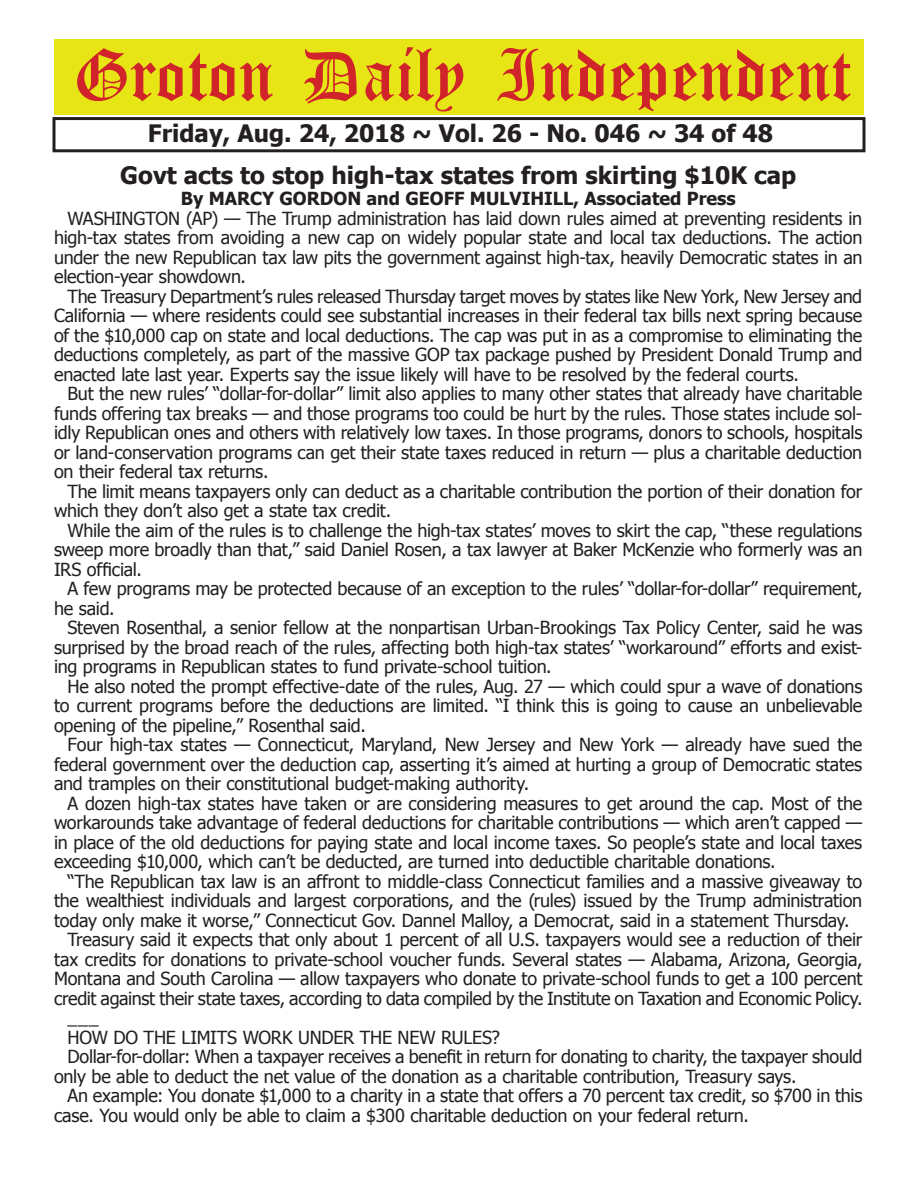
<style>
.page{position:relative;width:918px;height:1188px;background:#fff}
.page>*{position:absolute;margin:0;border:0;box-sizing:border-box;transform-origin:0 0}
.t1{font:54px "Old English Five";color:#d1232a}
.t2{font:700 24px "Tahoma";color:#231f20}
.t3{font:18px/19.5px "Tahoma";letter-spacing:-.015em;color:#231f20;text-align:justify}
.t4{font:700 18px "Tahoma";color:#231f20}
</style>
<div class="page">
<div style="left:52px;top:117px;width:814px;height:35px;border:3px solid #231f20"></div>
<div style="left:54px;top:40px;width:810px;height:75px;background:#e7e515"></div>
<h1 class="t1" style="left:73px;top:50px;width:779px">Groton Daily Independent</h1>
<h2 class="t2" style="left:148px;top:116px;width:627px">Friday, Aug. 24, 2018 ~ Vol. 26 - No. 046 ~ 34 of 48</h2>
<h2 class="t2" style="left:120px;top:158px;width:678px">Govt acts to stop high-tax states from skirting $10K cap</h2>
<p class="t4" style="left:181px;top:186px;width:556px">By MARCY GORDON and GEOFF MULVIHILL, Associated Press</p>
<p class="t3" style="left:54px;top:208px;width:810px;text-indent:14px">WASHINGTON (AP) — The Trump administration has laid down rules aimed at preventing residents in high-tax states from avoiding a new cap on widely popular state and local tax deductions. The action under the new Republican tax law pits the government against high-tax, heavily Democratic states in an election-year showdown.</p>
<p class="t3" style="left:54px;top:286px;width:810px;text-indent:14px">The Treasury Department’s rules released Thursday target moves by states like New York, New Jersey and California — where residents could see substantial increases in their federal tax bills next spring because of the $10,000 cap on state and local deductions. The cap was put in as a compromise to eliminating the deductions completely, as part of the massive GOP tax package pushed by President Donald Trump and enacted late last year. Experts say the issue likely will have to be resolved by the federal courts.</p>
<p class="t3" style="left:54px;top:383px;width:810px;text-indent:14px">But the new rules’ “dollar-for-dollar” limit also applies to many other states that already have charitable funds offering tax breaks — and those programs too could be hurt by the rules. Those states include sol&shy;idly Republican ones and others with relatively low taxes. In those programs, donors to schools, hospitals or land-conservation programs can get their state taxes reduced in return — plus a charitable deduction on their federal tax returns.</p>
<p class="t3" style="left:54px;top:481px;width:810px;text-indent:14px">The limit means taxpayers only can deduct as a charitable contribution the portion of their donation for which they don’t also get a state tax credit.</p>
<p class="t3" style="left:54px;top:520px;width:810px;text-indent:14px">While the aim of the rules is to challenge the high-tax states’ moves to skirt the cap, “these regulations sweep more broadly than that,” said Daniel Rosen, a tax lawyer at Baker McKenzie who formerly was an IRS official.</p>
<p class="t3" style="left:54px;top:578px;width:810px;text-indent:14px">A few programs may be protected because of an exception to the rules’ “dollar-for-dollar” requirement, he said.</p>
<p class="t3" style="left:54px;top:617px;width:810px;text-indent:14px">Steven Rosenthal, a senior fellow at the nonpartisan Urban-Brookings Tax Policy Center, said he was surprised by the broad reach of the rules, affecting both high-tax states’ “workaround” efforts and exist&shy;ing programs in Republican states to fund private-school tuition.</p>
<p class="t3" style="left:54px;top:676px;width:810px;text-indent:14px">He also noted the prompt effective-date of the rules, Aug. 27 — which could spur a wave of donations to current programs before the deductions are limited. “I think this is going to cause an unbelievable opening of the pipeline,” Rosenthal said.</p>
<p class="t3" style="left:54px;top:734px;width:810px;text-indent:14px">Four high-tax states — Connecticut, Maryland, New Jersey and New York — already have sued the federal government over the deduction cap, asserting it’s aimed at hurting a group of Democratic states and tramples on their constitutional budget-making authority.</p>
<p class="t3" style="left:54px;top:793px;width:810px;text-indent:14px">A dozen high-tax states have taken or are considering measures to get around the cap. Most of the workarounds take advantage of federal deductions for charitable contributions — which aren’t capped — in place of the old deductions for paying state and local income taxes. So people’s state and local taxes exceeding $10,000, which can’t be deducted, are turned into deductible charitable donations.</p>
<p class="t3" style="left:68px;top:871px;width:796px">“The Republican tax law is an affront to middle-class Connecticut families and a massive giveaway to</p>
<p class="t3" style="left:54px;top:890px;width:810px">the wealthiest individuals and largest corporations, and the (rules) issued by the Trump administration</p>
<p class="t3" style="left:54px;top:910px;width:797px">today only make it worse,” Connecticut Gov. Dannel Malloy, a Democrat, said in a statement Thursday.</p>
<p class="t3" style="left:68px;top:929px;width:796px">Treasury said it expects that only about 1 percent of all U.S. taxpayers would see a reduction of their</p>
<p class="t3" style="left:54px;top:949px;width:810px">tax credits for donations to private-school voucher funds. Several states — Alabama, Arizona, Georgia,</p>
<p class="t3" style="left:54px;top:968px;width:810px">Montana and South Carolina — allow taxpayers who donate to private-school funds to get a 100 percent</p>
<p class="t3" style="left:54px;top:988px;width:810px">credit against their state taxes, according to data compiled by the Institute on Taxation and Economic Policy.</p>
<p class="t3" style="left:68px;top:1007px;width:33px">___</p>
<p class="t3" style="left:68px;top:1027px;width:434px">HOW DO THE LIMITS WORK UNDER THE NEW RULES?</p>
<p class="t3" style="left:68px;top:1046px;width:796px">Dollar-for-dollar: When a taxpayer receives a benefit in return for donating to charity, the taxpayer should</p>
<p class="t3" style="left:54px;top:1066px;width:744px">only be able to deduct the net value of the donation as a charitable contribution, Treasury says.</p>
<p class="t3" style="left:68px;top:1085px;width:796px">An example: You donate $1,000 to a charity in a state that offers a 70 percent tax credit, so $700 in this</p>
<p class="t3" style="left:54px;top:1105px;width:696px">case. You would only be able to claim a $300 charitable deduction on your federal return.</p>
</div>
